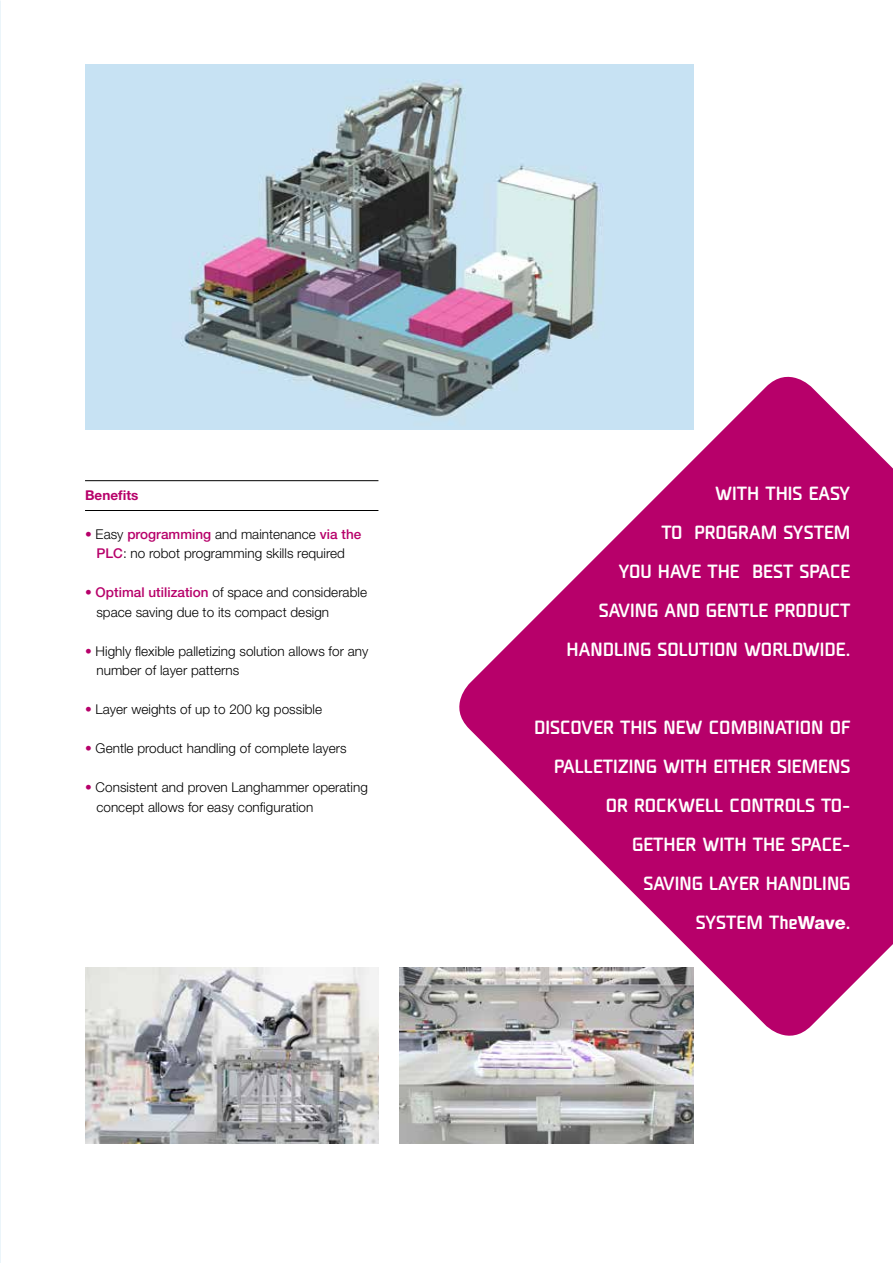
<style>
.page{position:relative;width:893px;height:1263px;background:#fff}
.page>*{position:absolute;margin:0;border:0;box-sizing:border-box;transform-origin:0 0}
.t1{font:500 18px/39px "Unicod Pro";color:#fff;text-align:right}
.t2{font:300 13.5px/19.5px "Helvetica Neue LT Pro";letter-spacing:.005em;color:#000}
.t3{font:700 13.5px "Helvetica Neue LT Pro";letter-spacing:.005em;color:#b7006a}
.s1{color:#b7006a}
.s2{font-weight:500;color:#b7006a}
.s3{font-family:"Helvetica Neue LT Pro";font-weight:800}
</style>
<div class="page">
<svg style="left:447px;top:364px;width:446px;height:684px;fill:#b7006a"></svg>
<img style="left:85px;top:64px;width:608px;height:365px">
<hr style="left:85px;top:480px;width:293px;height:1px;background:#000">
<hr style="left:85px;top:510px;width:293px;height:1px;background:#000">
<img style="left:85px;top:968px;width:293px;height:176px">
<img style="left:400px;top:968px;width:293px;height:176px">
<p class="t3" style="left:85px;top:486px;width:55px">Benefits</p>
<p class="t2" style="left:85px;top:524px;width:278px;text-align:center"><span class="s1">•</span> Easy <span class="s2">programming</span> and maintenance <span class="s2">via the<br>PLC</span>: no robot programming skills required</p>
<p class="t2" style="left:96px;top:582px;width:272px;text-indent:-11px"><span class="s1">•</span> <span class="s2">Optimal utilization</span> of space and considerable space saving due to its compact design</p>
<p class="t2" style="left:96px;top:641px;width:273px;text-indent:-11px"><span class="s1">•</span> Highly flexible palletizing solution allows for any number of layer patterns</p>
<p class="t2" style="left:85px;top:699px;width:239px"><span class="s1">•</span> Layer weights of up to 200 kg possible</p>
<p class="t2" style="left:85px;top:738px;width:263px"><span class="s1">•</span> Gentle product handling of complete layers</p>
<p class="t2" style="left:96px;top:777px;width:273px;text-indent:-11px"><span class="s1">•</span> Consistent and proven Langhammer operating concept allows for easy configuration</p>
<h1 class="t1" style="left:567px;top:472px;width:285px">WITH THIS EASY<br>TO PROGRAM SYSTEM<br>YOU HAVE THE BEST SPACE<br>SAVING AND GENTLE PRODUCT<br>HANDLING SOLUTION WORLDWIDE.</h1>
<h1 class="t1" style="left:534px;top:706px;width:318px">DISCOVER THIS NEW COMBINATION OF<br>PALLETIZING WITH EITHER SIEMENS<br>OR ROCKWELL CONTROLS TO-<br>GETHER WITH THE SPACE-<br>SAVING LAYER HANDLING<br>SYSTEM The<span class="s3">Wave</span>.</h1>
</div>
